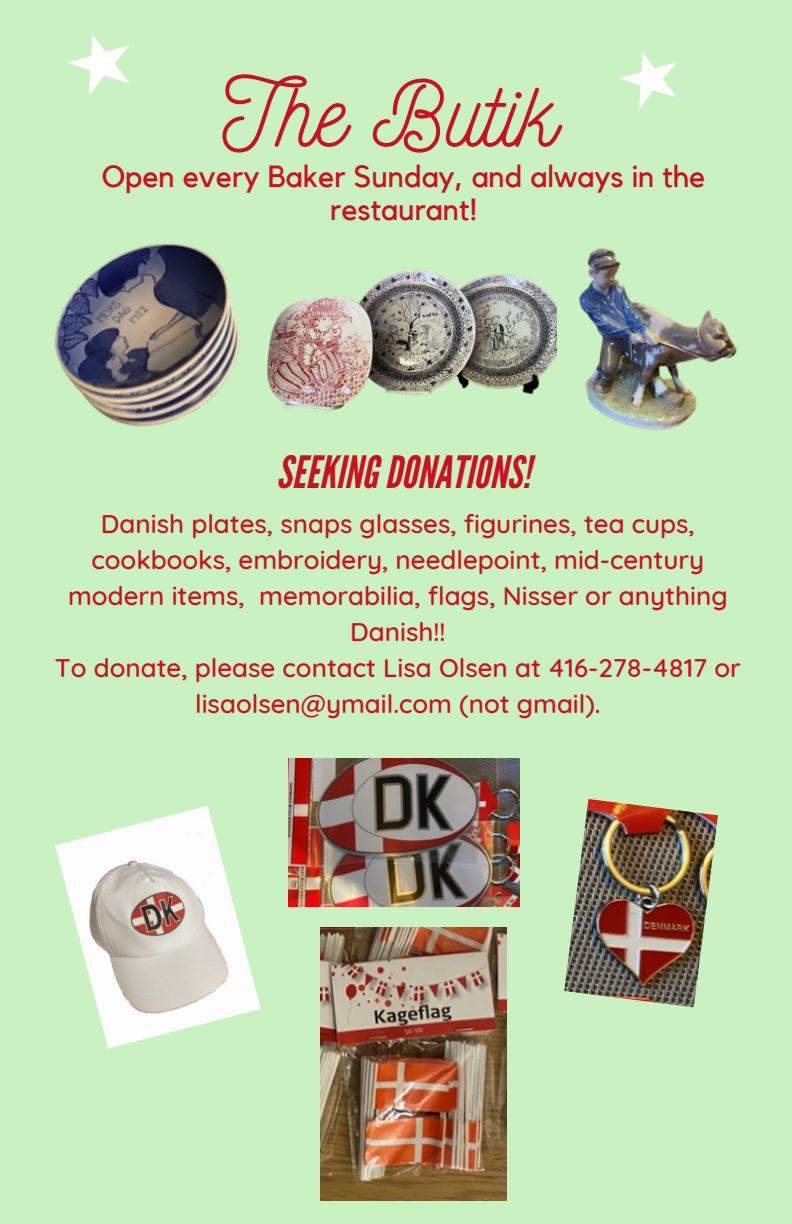
<style>
.page{position:relative;width:792px;height:1224px;background:#caf1c2}
.page>*{position:absolute;margin:0;border:0;box-sizing:border-box;transform-origin:0 0}
.t1{font:92.4px "Nickainley";color:#cb1121}
.t2{font:italic 44.4px "League Gothic";color:#cb1121}
.t3{font:30.4px/33px "Kollektif";color:#cb1121;text-align:center}
.t4{font:500 26px/36px "Quicksand";color:#cb1121;text-align:center}
</style>
<div class="page">
<img style="left:54px;top:243px;width:186px;height:184px">
<img style="left:267px;top:270px;width:290px;height:141px">
<img style="left:579px;top:248px;width:158px;height:183px">
<svg style="left:68px;top:35px;width:61px;height:61px"></svg>
<svg style="left:619px;top:52px;width:58px;height:57px"></svg>
<img style="left:55px;top:806px;width:206px;height:243px">
<img style="left:288px;top:758px;width:231px;height:149px">
<img style="left:564px;top:799px;width:154px;height:208px">
<img style="left:321px;top:927px;width:186px;height:273px">
<p class="t1" style="left:223px;top:54px;width:336px">The Butik</p>
<p class="t3" style="left:102px;top:161px;width:605px">Open every Baker Sunday, and always in the restaurant!</p>
<p class="t2" style="left:277px;top:447px;width:255px">SEEKINGDONATIONS!</p>
<p class="t4" style="left:68px;top:505px;width:661px">Danish plates, snaps glasses, figurines, tea cups, cookbooks, embroidery, needlepoint, mid-century modern items, memorabilia, flags, Nisser or anything Danish!!</p>
<p class="t4" style="left:55px;top:649px;width:688px">To donate, please contact Lisa Olsen at 416-278-4817 or lisaolsen@ymail.com (not gmail).</p>
</div>
